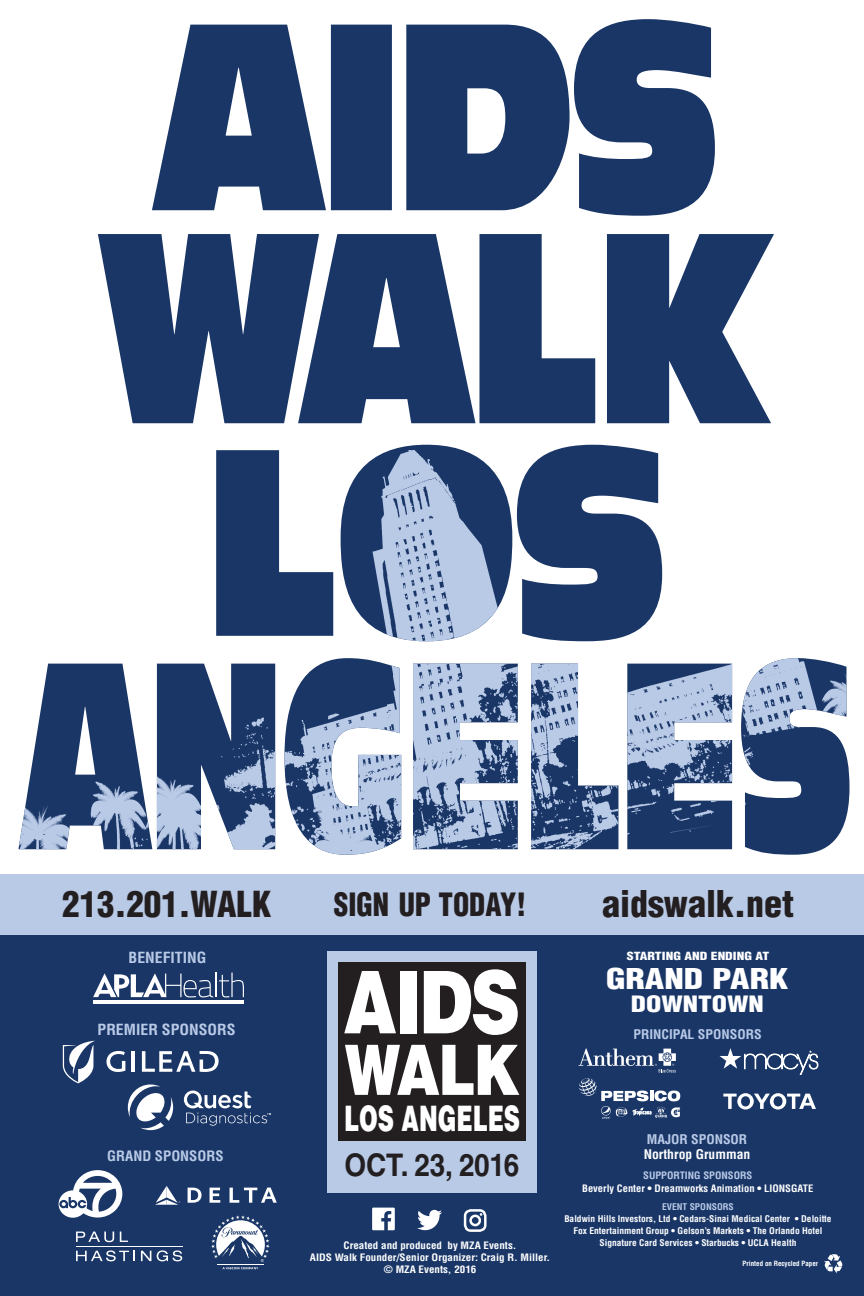
<style>
.page{position:relative;width:864px;height:1296px;background:#fff}
.page>*{position:absolute;margin:0;border:0;box-sizing:border-box;transform-origin:0 0}
.t1{font:900 86.6px "Helvetica";color:#fff;scale:.79 1}
.t2{font:900 69.5px "Helvetica";color:#fff;scale:.8 1}
.t3{font:900 condensed 36px "Helvetica";color:#231f20}
.t4{font:900 35.1px "Helvetica";color:#fff;scale:.64 1}
.t5{font:900 condensed 35px "Helvetica";color:#231f20}
.t6{font:900 condensed 31.4px "Helvetica";color:#231f20;scale:.93 1}
.t7{font:700 31.2px "Helvetica";letter-spacing:-.01em;color:#231f20;scale:.9 1}
.t8{font:900 condensed 28px "Helvetica";color:#fff;scale:1.25 1}
.t9{font:900 condensed 22px "Helvetica";color:#fff;scale:1.25 1}
.t10{font:700 condensed 15px "Helvetica";color:#b9cae7;scale:1.05 1}
.t11{font:700 condensed 14px "Helvetica";color:#b9cae7;scale:1.05 1}
.t12{font:700 condensed 13px "Helvetica";color:#b9cae7;scale:1.05 1}
.t13{font:700 condensed 13px "Helvetica";color:#fff;scale:1.05 1}
.t14{font:900 condensed 11px "Helvetica";color:#fff;scale:1.25 1}
.t15{font:700 condensed 10px/12px "Helvetica";color:#fff;text-align:center;scale:1.1 1}
.t16{font:700 condensed 10px "Helvetica";color:#fff;scale:1.05 1}
.t17{font:700 condensed 10px "Helvetica";color:#b9cae7;scale:1.05 1}
.t18{font:700 condensed 9px/12px "Helvetica";color:#fff;text-align:center;scale:1.05 1}
.t19{font:700 condensed 9px "Helvetica";color:#b9cae7;scale:1.05 1}
.t20{font:700 condensed 7px "Helvetica";color:#fff}
</style>
<div class="page">
<div style="left:0;top:875px;width:864px;height:61px;background:#b9cae7"></div>
<div style="left:0;top:936px;width:864px;height:360px;background:#193667"></div>
<div style="left:327px;top:952px;width:210px;height:241px;background:#b9cae7"></div>
<div style="left:338px;top:962px;width:188px;height:178px;background:#231f20"></div>
<svg style="left:417px;top:1210px;width:25px;height:20px"></svg>
<svg style="left:463px;top:1209px;width:24px;height:23px"></svg>
<svg style="left:106px;top:1051px;width:19px;height:21px"></svg>
<hr style="left:132px;top:1051px;width:3px;height:21px;background:#fff">
<svg style="left:142px;top:1051px;width:77px;height:21px"></svg>
<svg style="left:63px;top:1041px;width:32px;height:42px"></svg>
<svg style="left:128px;top:1084px;width:143px;height:46px"></svg>
<svg style="left:723px;top:1093px;width:93px;height:17px"></svg>
<svg style="left:719px;top:1048px;width:99px;height:27px"></svg>
<svg style="left:579px;top:1049px;width:102px;height:70px"></svg>
<svg style="left:93px;top:973px;width:151px;height:24px"></svg>
<hr style="left:93px;top:1000px;width:151px;height:4px;background:#fff">
<svg style="left:372px;top:1208px;width:23px;height:22px"></svg>
<svg style="left:155px;top:1186px;width:25px;height:19px"></svg>
<svg style="left:188px;top:1188px;width:14px;height:15px"></svg>
<svg style="left:210px;top:1188px;width:10px;height:15px"></svg>
<svg style="left:230px;top:1188px;width:47px;height:15px"></svg>
<svg style="left:76px;top:1232px;width:38px;height:10px"></svg>
<svg style="left:120px;top:1232px;width:8px;height:10px"></svg>
<svg style="left:76px;top:1250px;width:59px;height:11px"></svg>
<svg style="left:141px;top:1251px;width:10px;height:10px"></svg>
<svg style="left:157px;top:1250px;width:25px;height:11px"></svg>
<hr style="left:76px;top:1246px;width:106px;height:1px;background:#fff">
<svg style="left:211px;top:1215px;width:59px;height:54px"></svg>
<svg style="left:59px;top:1170px;width:63px;height:48px"></svg>
<svg style="left:824px;top:1254px;width:18px;height:19px"></svg>
<img style="left:18px;top:658px;width:831px;height:197px">
<svg style="left:391px;top:445px;width:251px;height:5px"></svg>
<img style="left:216px;top:450px;width:446px;height:191px">
<svg style="left:152px;top:19px;width:563px;height:197px;fill:#193667"></svg>
<svg style="left:98px;top:234px;width:200px;height:189px"></svg>
<svg style="left:298px;top:234px;width:476px;height:189px;fill:#193667"></svg>
<h3 class="t5" style="left:62px;top:882px;width:211px">213.201.WALK</h3>
<h3 class="t3" style="left:602px;top:881px;width:193px">aidswalk.net</h3>
<h3 class="t6" style="left:334px;top:885px;width:208px">SIGN UP TODAY!</h3>
<h3 class="t10" style="left:129px;top:948px;width:76px">BENEFITING</h3>
<p class="t14" style="left:627px;top:949px;width:115px">STARTING AND ENDING AT</p>
<h3 class="t10" style="left:98px;top:1020px;width:133px">PREMIER SPONSORS</h3>
<h1 class="t1" style="left:344px;top:946px;width:225px">AIDS</h1>
<h2 class="t2" style="left:345px;top:1024px;width:221px">WALK</h2>
<h3 class="t4" style="left:344px;top:1096px;width:277px">LOS ANGELES</h3>
<h3 class="t8" style="left:606px;top:961px;width:148px">GRAND PARK</h3>
<h3 class="t9" style="left:631px;top:991px;width:108px">DOWNTOWN</h3>
<h3 class="t12" style="left:634px;top:1026px;width:123px">PRINCIPAL SPONSORS</h3>
<h3 class="t11" style="left:107px;top:1147px;width:112px">GRAND SPONSORS</h3>
<h3 class="t7" style="left:345px;top:1146px;width:196px">OCT. 23, 2016</h3>
<h3 class="t12" style="left:647px;top:1132px;width:58px">MAJOR Sponsor</h3>
<h3 class="t13" style="left:644px;top:1147px;width:103px">Northrop Grumman</h3>
<p class="t17" style="left:643px;top:1169px;width:18px">Supporting</p>
<p class="t17" style="left:703px;top:1169px;width:13px">Sponsors</p>
<p class="t16" style="left:582px;top:1182px;width:222px">Beverly Center • Dreamworks Animation • LIONSGATE</p>
<p class="t15" style="left:310px;top:1239px;width:220px">Created and produced by MZA Events.<br>AIDS Walk Founder/Senior Organizer: Craig R. Miller. © MZA Events, 2016</p>
<p class="t19" style="left:662px;top:1201px;width:16px">Event</p>
<p class="t19" style="left:690px;top:1201px;width:12px">Sponsors</p>
<p class="t18" style="left:564px;top:1212px;width:256px">Baldwin Hills Investors, Ltd • Cedars-Sinai Medical Center • Deloitte<br>Fox Entertainment Group • Gelson’s Markets • The Orlando Hotel<br>Signature Card Services • Starbucks • UCLA Health</p>
<p class="t20" style="left:743px;top:1259px;width:77px">Printed on Recycled Paper</p>
</div>
